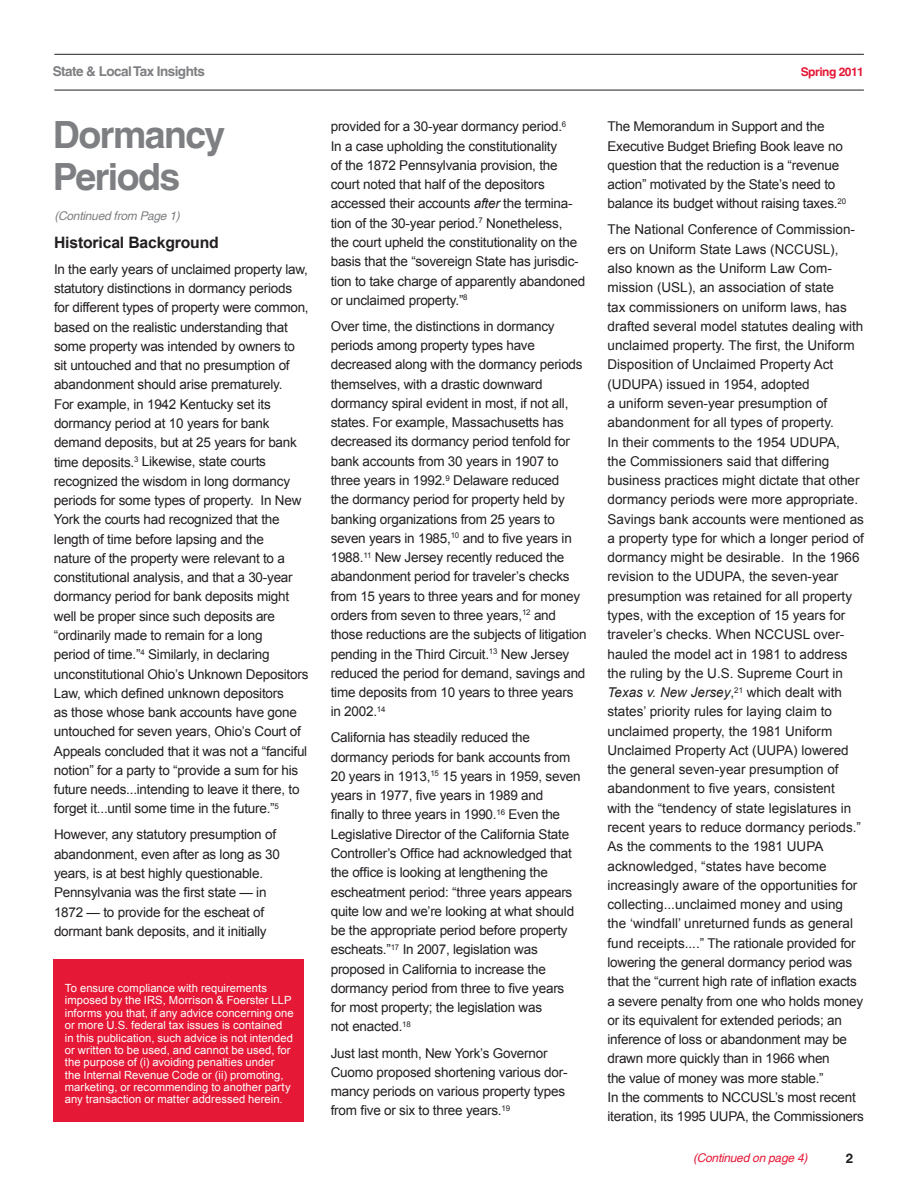
<style>
.page{position:relative;width:918px;height:1188px;background:#fff}
.page>*{position:absolute;margin:0;border:0;box-sizing:border-box;transform-origin:0 0}
.t1{font:700 37.5px/42px "Helvetica LT";letter-spacing:-.04em;color:#7d7f82}
.t2{font:700 15.75px "Arial";letter-spacing:-.01em;color:#231f20}
.t3{font:13.5px/19.4px "Arial";letter-spacing:-.015em;color:#231f20}
.t4{font:700 13.5px "Helvetica LT";letter-spacing:-.04em;color:#7d7f82}
.t5{font:700 13.5px "Helvetica LT";color:#231f20}
.t6{font:italic 12px "Helvetica LT";letter-spacing:-.02em;color:#7d7f82}
.t7{font:italic 12px "Helvetica LT";letter-spacing:-.02em;color:#e51836}
.t8{font:700 12px "Helvetica LT";letter-spacing:-.04em;color:#e51836}
.t9{font:11.25px/12.5px "Arial";letter-spacing:.005em;color:#fff}
.s1{font-style:italic}
</style>
<div class="page">
<hr style="left:54px;top:90px;width:810px;height:1px;background:#231f20">
<hr style="left:54px;top:54px;width:810px;height:1px;background:#231f20">
<div style="left:54px;top:959px;width:250px;height:163px;background:#e51836"></div>
<p class="t4" style="left:53px;top:63px;width:154px">State &amp; Local Tax Insights</p>
<p class="t8" style="left:801px;top:64px;width:65px">Spring 2011</p>
<h1 class="t1" style="left:53px;top:114px;width:174px">Dormancy<br>Periods</h1>
<p class="t6" style="left:54px;top:209px;width:127px">(Continued from Page 1)</p>
<p class="t2" style="left:54px;top:232px;width:166px">Historical Background</p>
<p class="t3" style="left:54px;top:259px;width:256px">In the early years of unclaimed property law, statutory distinctions in dormancy periods for different types of property were common, based on the realistic understanding that some property was intended by owners to sit untouched and that no presumption of abandonment should arise prematurely.<br>For example, in 1942 Kentucky set its dormancy period at 10 years for bank demand deposits, but at 25 years for bank time deposits.<sup>3</sup> Likewise, state courts recognized the wisdom in long dormancy periods for some types of property. In New York the courts had recognized that the length of time before lapsing and the<br>nature of the property were relevant to a constitutional analysis, and that a 30-year dormancy period for bank deposits might well be proper since such deposits are “ordinarily made to remain for a long<br>period of time.”<sup>4</sup> Similarly, in declaring unconstitutional Ohio’s Unknown Depositors Law, which defined unknown depositors<br>as those whose bank accounts have gone untouched for seven years, Ohio’s Court of Appeals concluded that it was not a “fanciful notion” for a party to “provide a sum for his future needs...intending to leave it there, to forget it...until some time in the future.”<sup>5</sup></p>
<p class="t3" style="left:54px;top:825px;width:227px">However, any statutory presumption of abandonment, even after as long as 30 years, is at best highly questionable.<br>Pennsylvania was the first state — in 1872 — to provide for the escheat of dormant bank deposits, and it initially</p>
<p class="t9" style="left:65px;top:982px;width:230px">To ensure compliance with requirements imposed by the IRS, Morrison &amp; Foerster LLP informs you that, if any advice concerning one or more U.S. federal tax issues is contained in this publication, such advice is not intended or written to be used, and cannot be used, for the purpose of (i) avoiding penalties under<br>the Internal Revenue Code or (ii) promoting, marketing, or recommending to another party any transaction or matter addressed herein.</p>
<p class="t3" style="left:331px;top:117px;width:256px">provided for a 30-year dormancy period.<sup>6<br></sup>In a case upholding the constitutionality<br>of the 1872 Pennsylvania provision, the court noted that half of the depositors accessed their accounts <span class="s1">after</span> the termina&shy;tion of the 30-year period.<sup>7</sup> Nonetheless,<br>the court upheld the constitutionality on the basis that the “sovereign State has jurisdic&shy;tion to take charge of apparently abandoned or unclaimed property.”<sup>8</sup></p>
<p class="t3" style="left:331px;top:317px;width:257px">Over time, the distinctions in dormancy periods among property types have decreased along with the dormancy periods themselves, with a drastic downward dormancy spiral evident in most, if not all, states. For example, Massachusetts has decreased its dormancy period tenfold for bank accounts from 30 years in 1907 to three years in 1992.<sup>9</sup> Delaware reduced<br>the dormancy period for property held by banking organizations from 25 years to seven years in 1985,<sup>10</sup> and to five years in 1988.<sup>11</sup> New Jersey recently reduced the abandonment period for traveler’s checks from 15 years to three years and for money orders from seven to three years,<sup>12</sup> and those reductions are the subjects of litigation pending in the Third Circuit.<sup>13</sup> New Jersey reduced the period for demand, savings and time deposits from 10 years to three years in 2002.<sup>14</sup></p>
<p class="t3" style="left:331px;top:728px;width:251px">California has steadily reduced the dormancy periods for bank accounts from 20 years in 1913,<sup>15</sup> 15 years in 1959, seven years in 1977, five years in 1989 and<br>finally to three years in 1990.<sup>16</sup> Even the Legislative Director of the California State Controller’s Office had acknowledged that the office is looking at lengthening the escheatment period: “three years appears quite low and we’re looking at what should be the appropriate period before property escheats.”<sup>17</sup> In 2007, legislation was proposed in California to increase the dormancy period from three to five years for most property; the legislation was<br>not enacted.<sup>18</sup></p>
<p class="t3" style="left:331px;top:1043px;width:238px">Just last month, New York’s Governor Cuomo proposed shortening various dor&shy;mancy periods on various property types from five or six to three years.<sup>19</sup></p>
<p class="t3" style="left:608px;top:117px;width:240px">The Memorandum in Support and the Executive Budget Briefing Book leave no question that the reduction is a “revenue action” motivated by the State’s need to balance its budget without raising taxes.<sup>20</sup></p>
<p class="t3" style="left:607px;top:220px;width:258px">The National Conference of Commission&shy;ers on Uniform State Laws (NCCUSL), also known as the Uniform Law Com&shy;mission (USL), an association of state<br>tax commissioners on uniform laws, has drafted several model statutes dealing with unclaimed property. The first, the Uniform Disposition of Unclaimed Property Act (UDUPA) issued in 1954, adopted<br>a uniform seven-year presumption of abandonment for all types of property.<br>In their comments to the 1954 UDUPA,<br>the Commissioners said that differing business practices might dictate that other dormancy periods were more appropriate.<br>Savings bank accounts were mentioned as a property type for which a longer period of dormancy might be desirable. In the 1966 revision to the UDUPA, the seven-year presumption was retained for all property types, with the exception of 15 years for traveler’s checks. When NCCUSL over&shy;hauled the model act in 1981 to address the ruling by the U.S. Supreme Court in <span class="s1">Texas v. New Jersey</span>,<sup>21</sup> which dealt with states’ priority rules for laying claim to unclaimed property, the 1981 Uniform Unclaimed Property Act (UUPA) lowered the general seven-year presumption of abandonment to five years, consistent<br>with the “tendency of state legislatures in recent years to reduce dormancy periods.” As the comments to the 1981 UUPA acknowledged, “states have become increasingly aware of the opportunities for collecting...unclaimed money and using the ‘windfall’ unreturned funds as general fund receipts....” The rationale provided for lowering the general dormancy period was that the “current high rate of inflation exacts a severe penalty from one who holds money or its equivalent for extended periods; an inference of loss or abandonment may be drawn more quickly than in 1966 when<br>the value of money was more stable.”<br>In the comments to NCCUSL’s most recent iteration, its 1995 UUPA, the Commissioners</p>
<p class="t7" style="left:693px;top:1151px;width:116px">(Continued on page 4)</p>
<p class="t5" style="left:846px;top:1150px;width:9px">2</p>
</div>
